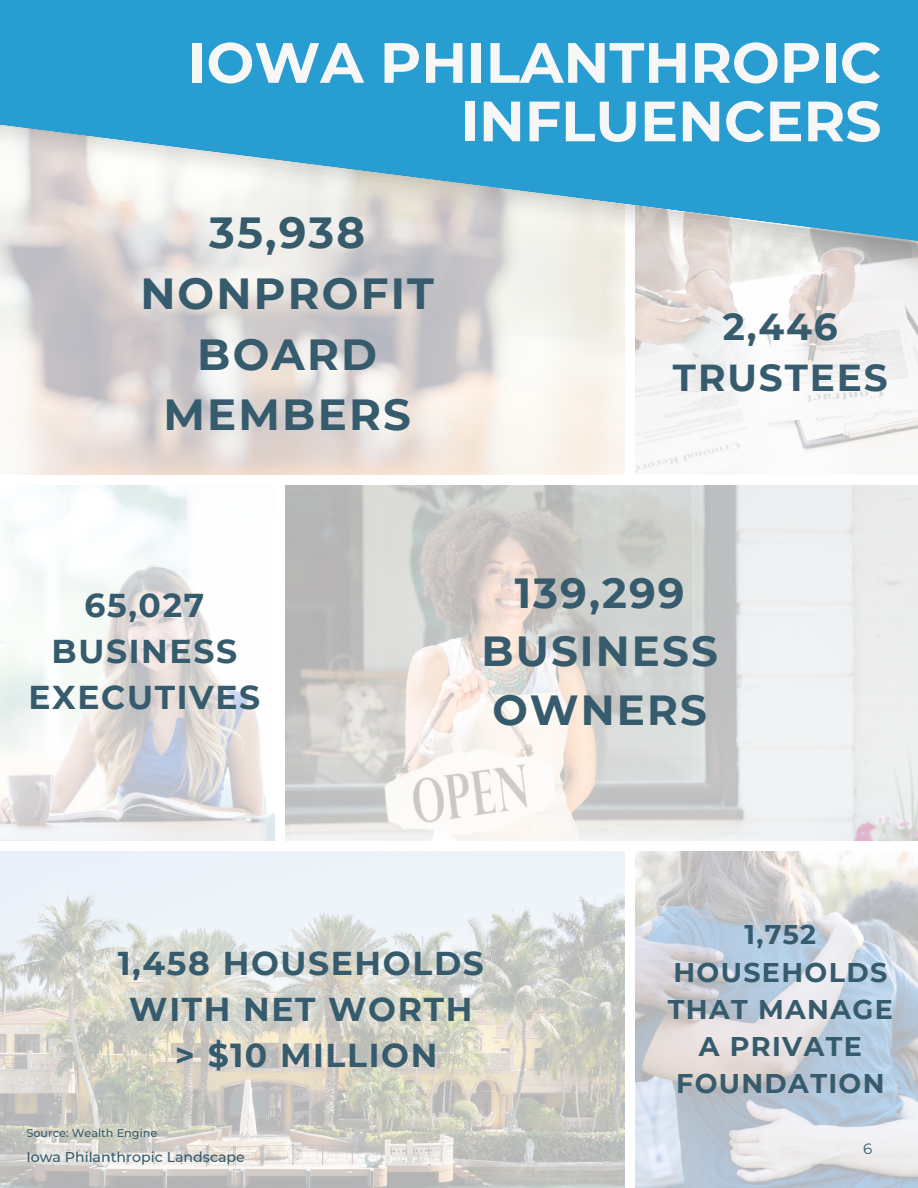
<style>
.page{position:relative;width:918px;height:1188px;background:#fff}
.page>*{position:absolute;margin:0;border:0;box-sizing:border-box;transform-origin:0 0}
.t1{font:700 56.7px/58.5px "Montserrat";color:#f7f7f7;text-align:right}
.t2{font:700 43.5px/60.8px "Montserrat";letter-spacing:.05em;color:#365b6d;text-align:center}
.t3{font:700 42px/58.5px "Montserrat";letter-spacing:.05em;color:#365b6d}
.t4{font:700 37.5px "Montserrat";letter-spacing:.05em;color:#365b6d}
.t5{font:700 33px/46.2px "Montserrat";letter-spacing:.05em;color:#365b6d;text-align:center}
.t6{font:700 27px/37.2px "Montserrat";letter-spacing:.05em;color:#365b6d;text-align:center}
.t7{font:15px "Montserrat";color:#365b6d}
.t8{font:500 14.25px "Montserrat";color:#365b6d}
.t9{font:500 11.25px "Montserrat";color:#365b6d}
</style>
<div class="page">
<img style="left:635px;top:280px;width:283px;height:193px">
<img style="left:0;top:486px;width:274px;height:354px">
<img style="left:0;top:851px;width:624px;height:337px">
<img style="left:635px;top:851px;width:283px;height:337px">
<img style="left:286px;top:486px;width:632px;height:354px">
<img style="left:0;top:250px;width:918px;height:30px">
<svg style="left:0;top:0;width:918px;height:250px;background:#5aafd5"></svg>
<p class="t1" style="left:188px;top:33px;width:695px">IOWA PHILANTHROPIC<br>INFLUENCERS</p>
<p class="t2" style="left:209px;top:202px;width:158px">35,938</p>
<p class="t2" style="left:140px;top:263px;width:295px">NONPROFIT<br>BOARD<br>MEMBERS</p>
<p class="t4" style="left:723px;top:303px;width:116px">2,446</p>
<p class="t4" style="left:673px;top:355px;width:216px">TRUSTEES</p>
<p class="t5" style="left:84px;top:582px;width:121px">65,027</p>
<p class="t5" style="left:28px;top:628px;width:233px">BUSINESS<br>EXECUTIVES</p>
<p class="t3" style="left:515px;top:563px;width:171px">139,299</p>
<p class="t3" style="left:482px;top:622px;width:238px">BUSINESS<br>OWNERS</p>
<p class="t5" style="left:118px;top:940px;width:368px">1,458 HOUSEHOLDS</p>
<p class="t5" style="left:129px;top:986px;width:345px">WITH NET WORTH</p>
<p class="t5" style="left:175px;top:1032px;width:264px">&gt; $10 MILLION</p>
<p class="t9" style="left:26px;top:1126px;width:133px">Source: Wealth Engine</p>
<p class="t8" style="left:26px;top:1148px;width:220px">Iowa Philanthropic Landscape</p>
<p class="t6" style="left:744px;top:916px;width:73px">1,752</p>
<p class="t6" style="left:668px;top:953px;width:226px">HOUSEHOLDS<br>THAT MANAGE<br>A PRIVATE<br>FOUNDATION</p>
<p class="t7" style="left:863px;top:1140px;width:11px">6</p>
</div>
